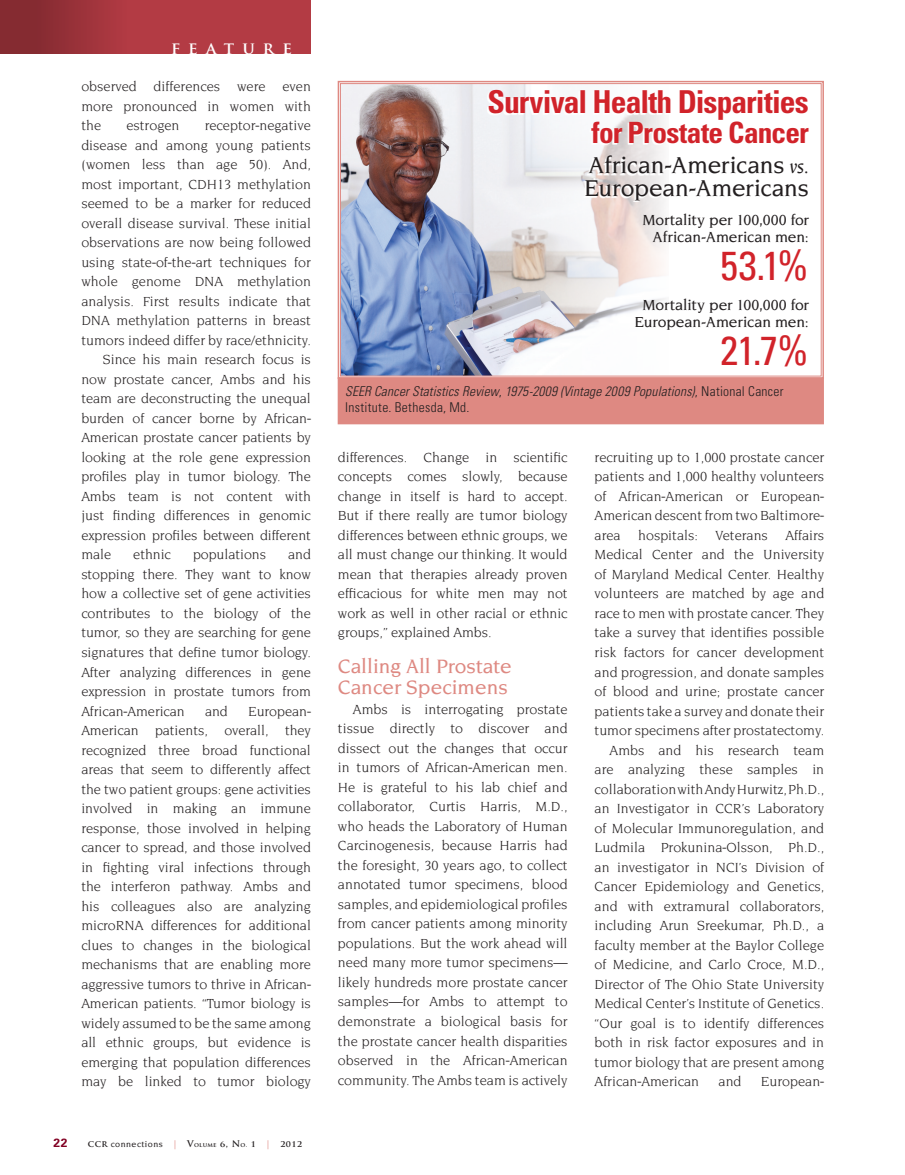
<style>
.page{position:relative;width:905px;height:1175px;background:#fff}
.page>*{position:absolute;margin:0;border:0;box-sizing:border-box;transform-origin:0 0}
.t1{font:condensed 40.5px/85.7px "Univers LT Std";color:#d1232a}
.t2{font:700 condensed 31.5px "Univers LT Std";letter-spacing:-.03em;color:#d1232a}
.t3{font:700 condensed 29.25px "Univers LT Std";letter-spacing:-.02em;color:#d1232a}
.t4{font:500 24.75px/22.5px "Novarese Std";letter-spacing:.005em;color:#231f20}
._1_0_Heading_1{font:500 21px/21px "Novarese Std";color:#de8982}
.t5{font:700 16.5px "Trajan Pro";letter-spacing:.49em;color:#fff}
.t6{font:500 15.75px/17px "Novarese Std";letter-spacing:-.005em;color:#231f20;text-align:right}
._1_1_Body_Text{font:14.25px/19.5px "Novarese Std";color:#231f20;text-align:justify}
._3_1_Photo_Caption{font:italic 300 condensed 13.5px/16.2px "Univers LT Std";letter-spacing:.01em;color:#231f20}
.t7{font:700 12px "Univers LT Std";color:#820123}
.t8{font:700 9px "Trajan Pro";letter-spacing:.05em;color:#231f20}
.s1{font-family:"Univers LT Std";font-weight:300}
.s2{font-family:"Novarese Std";font-weight:500}
.s3{color:#de8982}
.s4{font-size:6px}
.s5{font-style:italic;font-size:20.25px}
.s6{font-style:normal}
</style>
<div class="page">
<div style="left:0;top:0;width:310px;height:54px;background:#b33b44"></div>
<div style="left:0;top:0;width:127px;height:54px;background:linear-gradient(to right,#7b282d,#ae3942)"></div>
<svg style="left:337px;top:80px;width:487px;height:299px"></svg>
<div style="left:340px;top:83px;width:481px;height:293px;border:1px solid #de8982"></div>
<div style="left:339px;top:379px;width:483px;height:44px;background:#de8982"></div>
<div style="left:338px;top:377px;width:486px;height:47px;border:3px solid #de8982"></div>
<p class="t5" style="left:171px;top:38px;width:122px">feature</p>
<p class="_1_1_Body_Text" style="left:81px;top:77px;width:231px">observed differences were even more pronounced in women with the</p>
<p class="_1_1_Body_Text" style="left:81px;top:116px;width:231px;text-indent:123px">receptor<span class="s1">-</span>negative disease and among young patients (women less than age 50). And, most important, CDH13 methylation seemed to be a marker for reduced overall disease survival. These initial observations are now being followed using state<span class="s1">-</span>of<span class="s1">-</span>the<span class="s1">-</span>art techniques for whole genome DNA methylation analysis. First results indicate that DNA methylation patterns in breast tumors indeed differ by race/ethnicity.</p>
<p class="_1_1_Body_Text" style="left:81px;top:350px;width:231px;text-indent:22px">Since his main research focus is now prostate cancer, Ambs and his team are deconstructing the unequal burden of cancer borne by African<span class="s1">-</span>American prostate cancer patients by looking at the role gene expression profiles play in tumor biology. The Ambs team is not content with just finding differences in genomic expression profiles between different male</p>
<p class="_1_1_Body_Text" style="left:126px;top:116px;width:55px">estrogen</p>
<p class="_1_1_Body_Text" style="left:81px;top:545px;width:231px;text-indent:207px">and stopping there. They want to know how a collective set of gene activities contributes to the biology of the tumor, so they are searching for gene signatures that define tumor biology.<br>After analyzing differences in gene expression in prostate tumors from African<span class="s1">-</span>American</p>
<p class="_1_1_Body_Text" style="left:133px;top:545px;width:39px">ethnic</p>
<p class="_1_1_Body_Text" style="left:193px;top:545px;width:74px">populations</p>
<p class="_1_1_Body_Text" style="left:205px;top:701px;width:24px">and</p>
<p class="_1_1_Body_Text" style="left:81px;top:701px;width:231px;text-indent:167px">European<span class="s1">-</span>American patients, overall, they recognized three broad functional areas that seem to differently affect the two patient groups: gene activities involved in making an immune response, those involved in helping cancer to spread, and those involved in fighting viral infections through the interferon pathway. Ambs and his colleagues also are analyzing microRNA differences for additional clues to changes in the biological mechanisms that are enabling more aggressive tumors to thrive in African<span class="s1">-</span>American patients. “Tumor biology is widely assumed to be the same among all ethnic groups, but evidence is emerging that population differences may be linked to tumor biology</p>
<p class="t7" style="left:54px;top:1136px;width:15px">22</p>
<p class="t8" style="left:88px;top:1138px;width:216px">ccr <span class="s2">connections</span> <span class="s3">|</span> V<span class="s4">olume</span> 6, N<span class="s4">o.</span> 1 <span class="s3">|</span> 2012</p>
<p class="t2" style="left:487px;top:83px;width:323px">Survival Health Disparities</p>
<p class="t3" style="left:591px;top:114px;width:219px">for Prostate Cancer</p>
<p class="t4" style="left:584px;top:154px;width:226px">African-Americans <span class="s5">vs.<br></span>European-Americans</p>
<p class="t6" style="left:642px;top:211px;width:168px">Mortality per 100,000 for<br>African-American men:</p>
<p class="t1" style="left:720px;top:222px;width:90px">53.1%<br>21.7%</p>
<p class="_3_1_Photo_Caption" style="left:345px;top:383px;width:440px">SEER Cancer Statistics Review<span class="s6">,</span> 1975-2009 (Vintage 2009 Populations)<span class="s6">, National Cancer<br>Institute. Bethesda, Md.</span></p>
<p class="t6" style="left:634px;top:296px;width:176px;text-align:center">Mortality per 100,000 for<br>European-American men:</p>
<p class="_1_1_Body_Text" style="left:338px;top:447px;width:231px">differences. Change in scientific concepts comes slowly, because change in itself is hard to accept.<br>But if there really are tumor biology differences between ethnic groups, we all must change our thinking. It would mean that therapies already proven efficacious for white men may not work as well in other racial or ethnic groups,” explained Ambs.</p>
<p class="_1_0_Heading_1" style="left:338px;top:656px;width:175px">Calling All Prostate<br>Cancer Specimens</p>
<p class="_1_1_Body_Text" style="left:338px;top:699px;width:231px;text-indent:15px">Ambs is interrogating prostate tissue directly to discover and dissect out the changes that occur in tumors of African<span class="s1">-</span>American men.<br>He is grateful to his lab chief and collaborator, Curtis Harris, M.D., who heads the Laboratory of Human Carcinogenesis, because Harris had the foresight, 30 years ago, to collect annotated tumor specimens, blood samples, and epidemiological profiles from cancer patients among minority populations. But the work ahead will need many more tumor specimens— likely hundreds more prostate cancer samples—for Ambs to attempt to demonstrate a biological basis for the prostate cancer health disparities observed in the African<span class="s1">-</span>American community. The Ambs team is actively</p>
<p class="_1_1_Body_Text" style="left:594px;top:447px;width:231px">recruiting up to 1,000 prostate cancer patients and 1,000 healthy volunteers of African<span class="s1">-</span>American or European<span class="s1">-</span>American descent from two Baltimore&shy;area hospitals: Veterans Affairs Medical Center and the University of Maryland Medical Center. Healthy volunteers are matched by age and race to men with prostate cancer. They take a survey that identifies possible risk factors for cancer development and progression, and donate samples of blood and urine; prostate cancer patients take a survey and donate their tumor specimens after prostatectomy.</p>
<p class="_1_1_Body_Text" style="left:594px;top:740px;width:231px;text-indent:15px">Ambs and his research team are analyzing these samples in collaboration with Andy Hurwitz, Ph.D., an Investigator in CCR’s Laboratory of Molecular Immunoregulation, and Ludmila Prokunina<span class="s1">-</span>Olsson, Ph.D., an investigator in NCI’s Division of Cancer Epidemiology and Genetics, and with extramural collaborators, including Arun Sreekumar, Ph.D., a faculty member at the Baylor College of Medicine, and Carlo Croce, M.D., Director of The Ohio State University Medical Center’s Institute of Genetics. “Our goal is to identify differences both in risk factor exposures and in tumor biology that are present among African<span class="s1">-</span>American</p>
<p class="_1_1_Body_Text" style="left:718px;top:1071px;width:24px">and</p>
<p class="_1_1_Body_Text" style="left:760px;top:1071px;width:65px">European<span class="s1">-</span></p>
</div>
